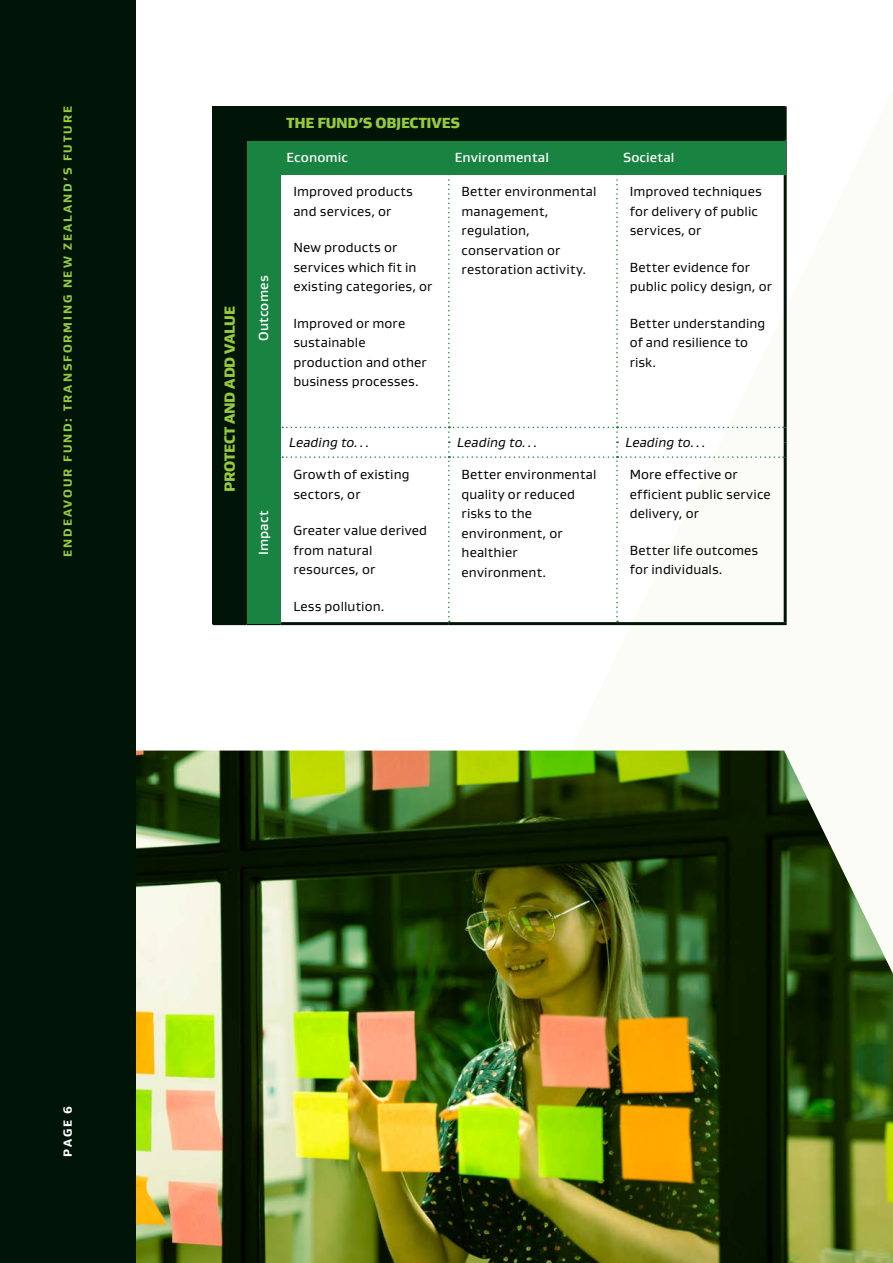
<style>
.page{position:relative;width:893px;height:1263px;background:#fff}
.page>*{position:absolute;margin:0;border:0;box-sizing:border-box;transform-origin:0 0}
.t1{font:900 15px "Gustan";letter-spacing:-.015em;color:#97c93d}
.t2{font:13.5px/19.5px "Gustan";letter-spacing:.01em;color:#000}
.t3{font:500 13.5px "Gustan";letter-spacing:.01em;color:#fff}
.t4{font:italic 13.5px "Gustan";letter-spacing:.005em;color:#000}
.t5{font:800 12px "Gustan";letter-spacing:.16em;color:#97c93d}
.t6{font:800 12px "Gustan";color:#fff}
</style>
<div class="page">
<img style="left:136px;top:750px;width:757px;height:513px">
<div style="left:0;top:0;width:136px;height:1263px;background:#001407"></div>
<hr style="left:784px;top:174px;width:3px;height:253px;background:#001407">
<hr style="left:784px;top:427px;width:3px;height:15px;background:#001407">
<hr style="left:784px;top:442px;width:3px;height:15px;background:#001407">
<hr style="left:784px;top:457px;width:3px;height:165px;background:#001407">
<hr style="left:784px;top:106px;width:3px;height:34px;background:#001407">
<hr style="left:784px;top:140px;width:3px;height:34px;background:#001407">
<hr style="left:247px;top:622px;width:34px;height:3px;background:#001407">
<hr style="left:281px;top:622px;width:168px;height:3px;background:#001407">
<hr style="left:449px;top:622px;width:168px;height:3px;background:#001407">
<hr style="left:617px;top:622px;width:170px;height:3px;background:#001407">
<hr style="left:213px;top:622px;width:34px;height:3px;background:#001407">
<svg style="left:281px;top:174px;width:503px;height:448px"></svg>
<hr style="left:280px;top:174px;width:168px;height:1px;background:#fff">
<div style="left:247px;top:140px;width:34px;height:34px;background:#198341"></div>
<div style="left:281px;top:140px;width:168px;height:34px;background:#198341"></div>
<div style="left:449px;top:140px;width:168px;height:34px;background:#198341"></div>
<div style="left:617px;top:140px;width:168px;height:34px;background:#198341"></div>
<div style="left:247px;top:174px;width:34px;height:268px;background:#198341"></div>
<div style="left:247px;top:442px;width:34px;height:182px;background:#198341"></div>
<div style="left:213px;top:106px;width:34px;height:34px;background:#001407"></div>
<div style="left:247px;top:106px;width:34px;height:34px;background:#001407"></div>
<div style="left:281px;top:106px;width:504px;height:34px;background:#001407"></div>
<div style="left:213px;top:140px;width:34px;height:34px;background:#001407"></div>
<div style="left:213px;top:174px;width:34px;height:450px;background:#001407"></div>
<p class="t5" style="left:60px;top:557px;width:452px;rotate:-90deg">ENDEAVOUR FUND: TRANSFORMING NEW ZEALAND’S FUTURE</p>
<p class="t1" style="left:220px;top:492px;width:187px;rotate:-90deg">PROTECT AND ADD VALUE</p>
<p class="t3" style="left:255px;top:341px;width:67px;rotate:-90deg">Outcomes</p>
<p class="t1" style="left:287px;top:113px;width:175px">THE FUND’S OBJECTIVES</p>
<p class="t3" style="left:287px;top:148px;width:63px">Economic</p>
<p class="t3" style="left:455px;top:148px;width:96px">Environmental</p>
<p class="t3" style="left:623px;top:148px;width:53px">Societal</p>
<p class="t2" style="left:293px;top:181px;width:121px">Improved products and services, or</p>
<p class="t2" style="left:293px;top:237px;width:140px">New products or services which ft in existing categories, or</p>
<p class="t2" style="left:293px;top:313px;width:135px">Improved or more sustainable production and other business processes.</p>
<p class="t2" style="left:462px;top:181px;width:136px">Better environmental management, regulation, conservation or restoration activity.</p>
<p class="t2" style="left:630px;top:181px;width:133px">Improved techniques for delivery of public services, or</p>
<p class="t2" style="left:630px;top:257px;width:144px">Better evidence for public policy design, or</p>
<p class="t2" style="left:630px;top:313px;width:137px">Better understanding of and resilience to risk.</p>
<p class="t3" style="left:255px;top:555px;width:46px;rotate:-90deg">Impact</p>
<p class="t4" style="left:289px;top:433px;width:81px">Leading to…</p>
<p class="t4" style="left:457px;top:433px;width:81px">Leading to…</p>
<p class="t4" style="left:625px;top:433px;width:81px">Leading to…</p>
<p class="t2" style="left:293px;top:464px;width:118px">Growth of existing sectors, or</p>
<p class="t2" style="left:293px;top:520px;width:135px">Greater value derived from natural resources, or</p>
<p class="t2" style="left:293px;top:596px;width:93px">Less pollution.</p>
<p class="t2" style="left:462px;top:464px;width:136px">Better environmental quality or reduced risks to the environment, or healthier environment.</p>
<p class="t2" style="left:630px;top:464px;width:142px">More effective or effcient public service delivery, or</p>
<p class="t2" style="left:630px;top:540px;width:130px">Better life outcomes for individuals.</p>
<p class="t6" style="left:60px;top:1157px;width:52px;rotate:-90deg">PAGE 6</p>
</div>
